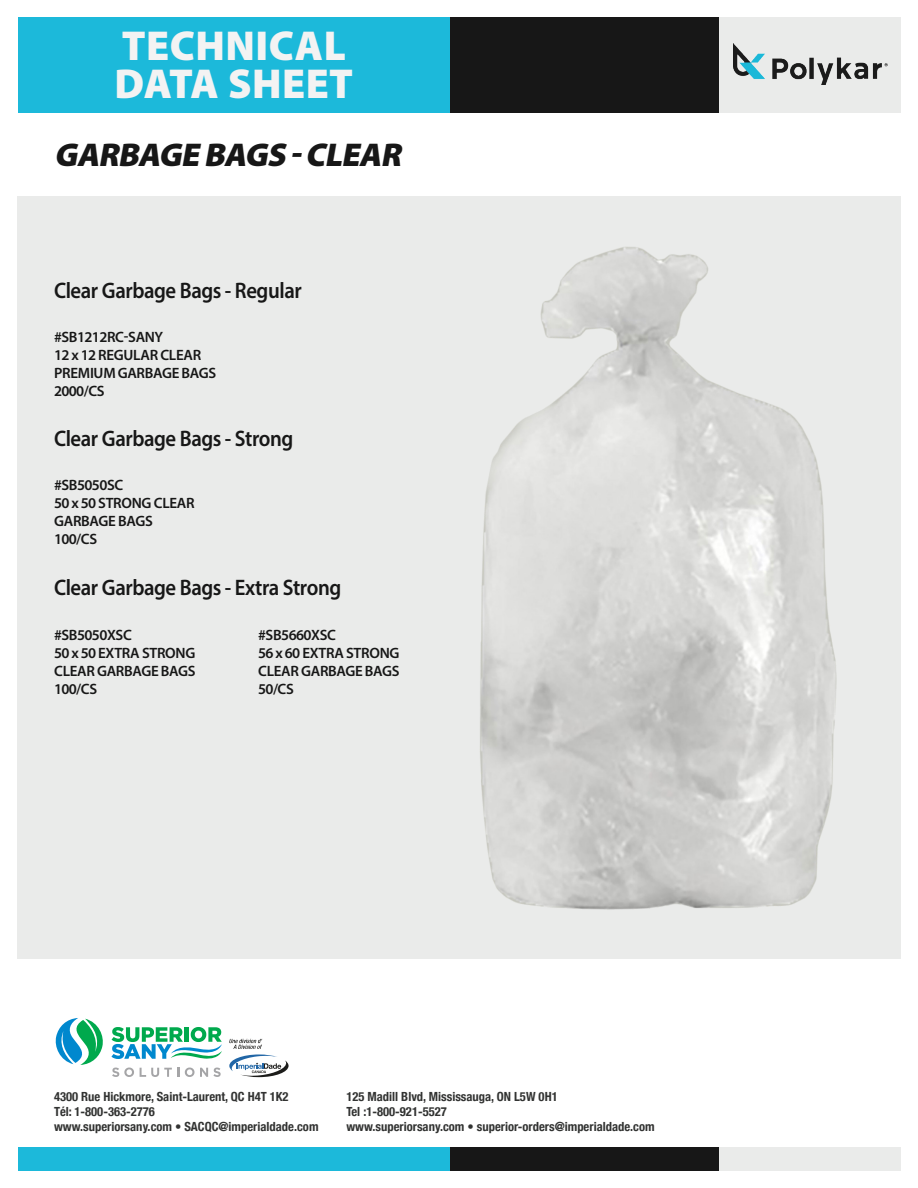
<style>
.page{position:relative;width:918px;height:1188px;background:#fff}
.page>*{position:absolute;margin:0;border:0;box-sizing:border-box;transform-origin:0 0}
.t1{font:900 42px "Myriad Pro";letter-spacing:.01em;color:#f3f3f3}
.t2{font:italic 900 33px "Myriad Pro";color:#171717}
.t3{font:600 22.5px "Myriad Pro";letter-spacing:-.02em;color:#171717;scale:.92 1}
.t4{font:600 15px/18px "Myriad Pro";letter-spacing:-.02em;color:#171717}
.t5{font:700 condensed 12.6px "Helvetica Neue";color:#323332}
</style>
<div class="page">
<div style="left:719px;top:17px;width:182px;height:95px;background:#eaebea"></div>
<div style="left:450px;top:17px;width:269px;height:95px;background:#171717"></div>
<div style="left:18px;top:17px;width:432px;height:95px;background:#1cb9da"></div>
<div style="left:719px;top:1148px;width:182px;height:23px;background:#eaebea"></div>
<div style="left:450px;top:1148px;width:269px;height:23px;background:#171717"></div>
<div style="left:18px;top:1148px;width:432px;height:23px;background:#1cb9da"></div>
<div style="left:17px;top:197px;width:884px;height:762px;background:#eaebea"></div>
<img style="left:480px;top:247px;width:357px;height:663px">
<img style="left:733px;top:44px;width:154px;height:41px">
<svg style="left:112px;top:1068px;width:22px;height:9px"></svg>
<svg style="left:140px;top:1068px;width:39px;height:9px"></svg>
<svg style="left:185px;top:1068px;width:36px;height:9px"></svg>
<svg style="left:111px;top:1027px;width:111px;height:32px"></svg>
<svg style="left:55px;top:1018px;width:48px;height:47px"></svg>
<svg style="left:229px;top:1039px;width:60px;height:38px"></svg>
<p class="t1" style="left:122px;top:18px;width:226px">TECHNICAL</p>
<p class="t1" style="left:114px;top:56px;width:240px">DATA SHEET</p>
<p class="t2" style="left:54px;top:133px;width:355px">GARBAGE BAGS -CLEAR</p>
<p class="t3" style="left:54px;top:276px;width:271px">Clear Garbage Bags - Regular</p>
<p class="t4" style="left:54px;top:328px;width:111px">#SB1212RC-SANY</p>
<p class="t4" style="left:54px;top:346px;width:164px">12 x 12 REGULAR CLEAR<br>PREMIUM GARBAGE BAGS<br>2000/CS</p>
<p class="t3" style="left:54px;top:424px;width:262px">Clear Garbage Bags - Strong</p>
<p class="t4" style="left:54px;top:476px;width:71px">#SB5050SC</p>
<p class="t4" style="left:54px;top:494px;width:142px">50 x 50 STRONG CLEAR<br>GARBAGE BAGS<br>100/CS</p>
<p class="t3" style="left:54px;top:573px;width:314px">Clear Garbage Bags - Extra Strong</p>
<p class="t4" style="left:54px;top:625px;width:79px">#SB5050XSC</p>
<p class="t4" style="left:54px;top:643px;width:143px">50 x 50 EXTRA STRONG<br>CLEAR GARBAGE BAGS</p>
<p class="t4" style="left:54px;top:679px;width:45px">100/CS</p>
<p class="t4" style="left:258px;top:625px;width:79px">#SB5660XSC</p>
<p class="t4" style="left:258px;top:643px;width:143px">56 x 60 EXTRA STRONG<br>CLEAR GARBAGE BAGS</p>
<p class="t4" style="left:258px;top:679px;width:37px">50/CS</p>
<p class="t5" style="left:54px;top:1086px;width:236px">4300 Rue Hickmore, Saint-Laurent, QC H4T 1K2</p>
<p class="t5" style="left:54px;top:1101px;width:103px">Tél: 1-800-363-2776</p>
<p class="t5" style="left:54px;top:1117px;width:266px">www.superiorsany.com • SACQC@imperialdade.com</p>
<p class="t5" style="left:346px;top:1086px;width:213px">125 Madill Blvd, Mississauga, ON L5W 0H1</p>
<p class="t5" style="left:346px;top:1101px;width:102px">Tel :1-800-921-5527</p>
<p class="t5" style="left:346px;top:1117px;width:310px">www.superiorsany.com • superior-orders@imperialdade.com</p>
</div>
